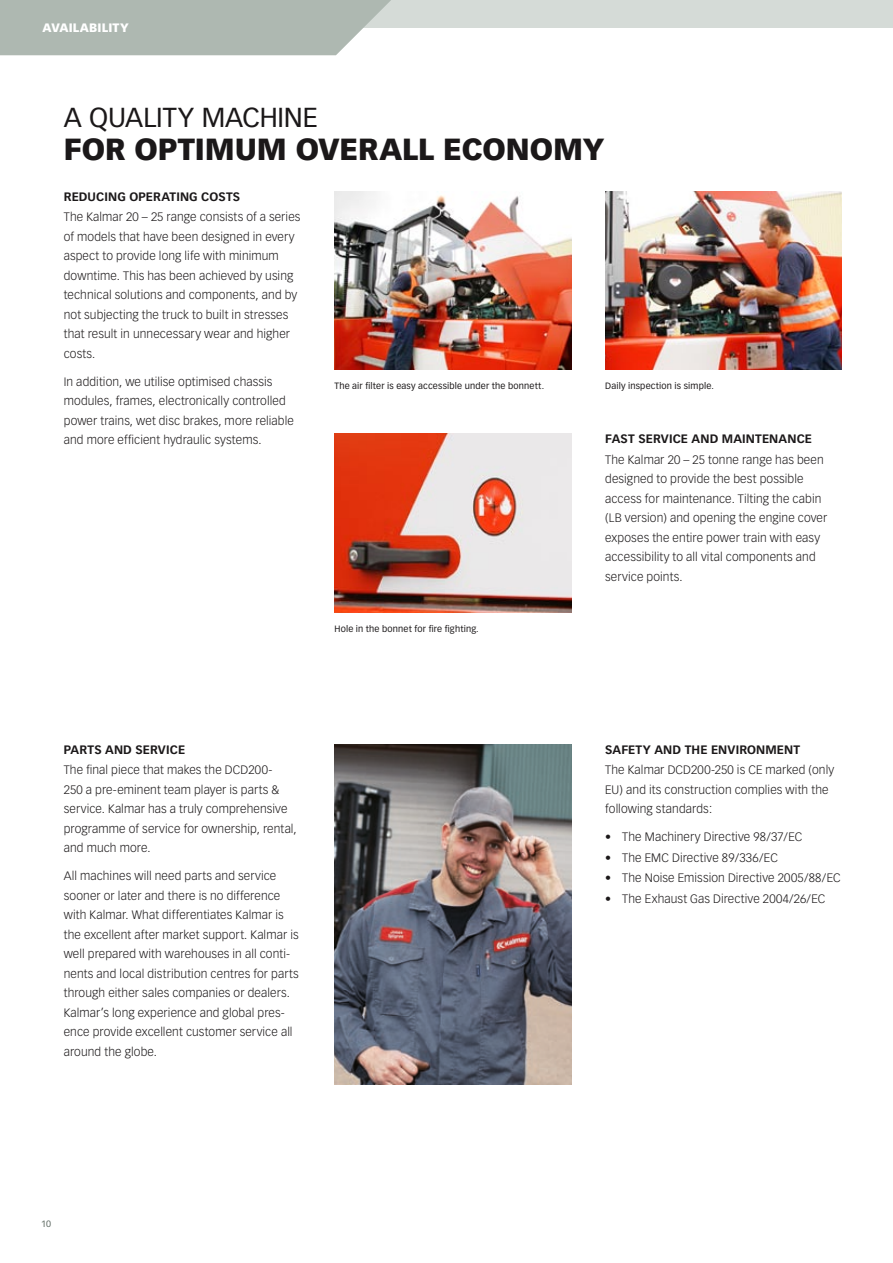
<style>
.page{position:relative;width:893px;height:1263px;background:#fff}
.page>*{position:absolute;margin:0;border:0;box-sizing:border-box;transform-origin:0 0}
.t1{font:900 30px "Vectora LH";color:#1b1819}
.t2{font:27px "Vectora LH";color:#1b1819}
.t3{font:300 12px/19.5px "Vectora LH";letter-spacing:.01em;color:#1b1819}
.t4{font:700 12px "Vectora LH";letter-spacing:.01em;color:#1b1819}
.t5{font:900 12px "Vectora LH";color:#fff}
.t6{font:9px "Vectora LH";letter-spacing:.02em;color:#1b1819}
.t7{font:9px "Vectora LH";color:#626d66}
</style>
<div class="page">
<div style="left:336px;top:0;width:557px;height:28px;background:#d5dbd7"></div>
<svg style="left:0;top:0;width:391px;height:55px;background:#b2bcb5"></svg>
<img style="left:334px;top:744px;width:237px;height:340px">
<img style="left:334px;top:434px;width:237px;height:178px">
<img style="left:334px;top:191px;width:237px;height:179px">
<img style="left:605px;top:191px;width:237px;height:179px">
<p class="t5" style="left:43px;top:20px;width:26px">AVAILA</p>
<p class="t5" style="left:89px;top:20px;width:15px">BILIT</p>
<p class="t5" style="left:120px;top:20px;width:10px">Y</p>
<h2 class="t2" style="left:64px;top:101px;width:42px">A quality</h2>
<h2 class="t2" style="left:202px;top:101px;width:40px">machine</h2>
<h1 class="t1" style="left:64px;top:130px;width:21px">FOR</h1>
<h1 class="t1" style="left:134px;top:130px;width:21px">OPTIM</h1>
<h1 class="t1" style="left:235px;top:130px;width:125px">UM OVERALL</h1>
<h1 class="t1" style="left:443px;top:130px;width:24px">ECONOM</h1>
<h1 class="t1" style="left:583px;top:130px;width:23px">Y</h1>
<p class="t4" style="left:64px;top:189px;width:178px">REDUCING OPERATING COSTS</p>
<p class="t3" style="left:64px;top:208px;width:238px">The Kalmar 20 – 25 range consists of a series of models that have been designed in every aspect to provide long life with minimum downtime. This has been achieved by using technical solutions and components, and by not subjecting the truck to built in stresses that result in unnecessary wear and higher costs.</p>
<p class="t3" style="left:64px;top:372px;width:232px">In addition, we utilise optimised chassis modules, frames, electronically controlled power trains, wet disc brakes, more reliable and more efficient hydraulic systems.</p>
<p class="t6" style="left:334px;top:381px;width:211px">The air filter is easy accessible under the bonnett.</p>
<p class="t6" style="left:605px;top:381px;width:110px">Daily inspection is simple.</p>
<p class="t6" style="left:334px;top:623px;width:146px">Hole in the bonnet for fire fighting.</p>
<p class="t4" style="left:605px;top:432px;width:208px">FAST SERVICE AND MAINTENANCE</p>
<p class="t3" style="left:605px;top:450px;width:224px">The Kalmar 20 – 25 tonne range has been designed to provide the best possible access for maintenance. Tilting the cabin (LB version) and opening the engine cover exposes the entire power train with easy accessibility to all vital components and service points.</p>
<p class="t4" style="left:64px;top:742px;width:123px">PARTS AND SERVICE</p>
<p class="t3" style="left:64px;top:760px;width:234px">The final piece that makes the DCD200-<br>250 a pre-eminent team player is parts &amp; service. Kalmar has a truly comprehensive programme of service for ownership, rental, and much more.</p>
<p class="t3" style="left:64px;top:866px;width:236px">All machines will need parts and service sooner or later and there is no difference with Kalmar. What differentiates Kalmar is the excellent after market support. Kalmar is well prepared with warehouses in all conti&shy;nents and local distribution centres for parts through either sales companies or dealers.<br>Kalmar’s long experience and global pres&shy;ence provide excellent customer service all around the globe.</p>
<p class="t4" style="left:605px;top:742px;width:196px">SAFETY AND THE ENVIRONMENT</p>
<p class="t3" style="left:605px;top:760px;width:231px">The Kalmar DCD200-250 is CE marked (only<br>EU) and its construction complies with the following standards:</p>
<p class="t3" style="left:605px;top:827px;width:199px">• The Machinery Directive 98/37/EC</p>
<p class="t3" style="left:605px;top:848px;width:174px">• The EMC Directive 89/336/EC</p>
<p class="t3" style="left:605px;top:869px;width:237px">• The Noise Emission Directive 2005/88/EC</p>
<p class="t3" style="left:605px;top:889px;width:222px">• The Exhaust Gas Directive 2004/26/EC</p>
<p class="t7" style="left:41px;top:1219px;width:11px">10</p>
</div>
